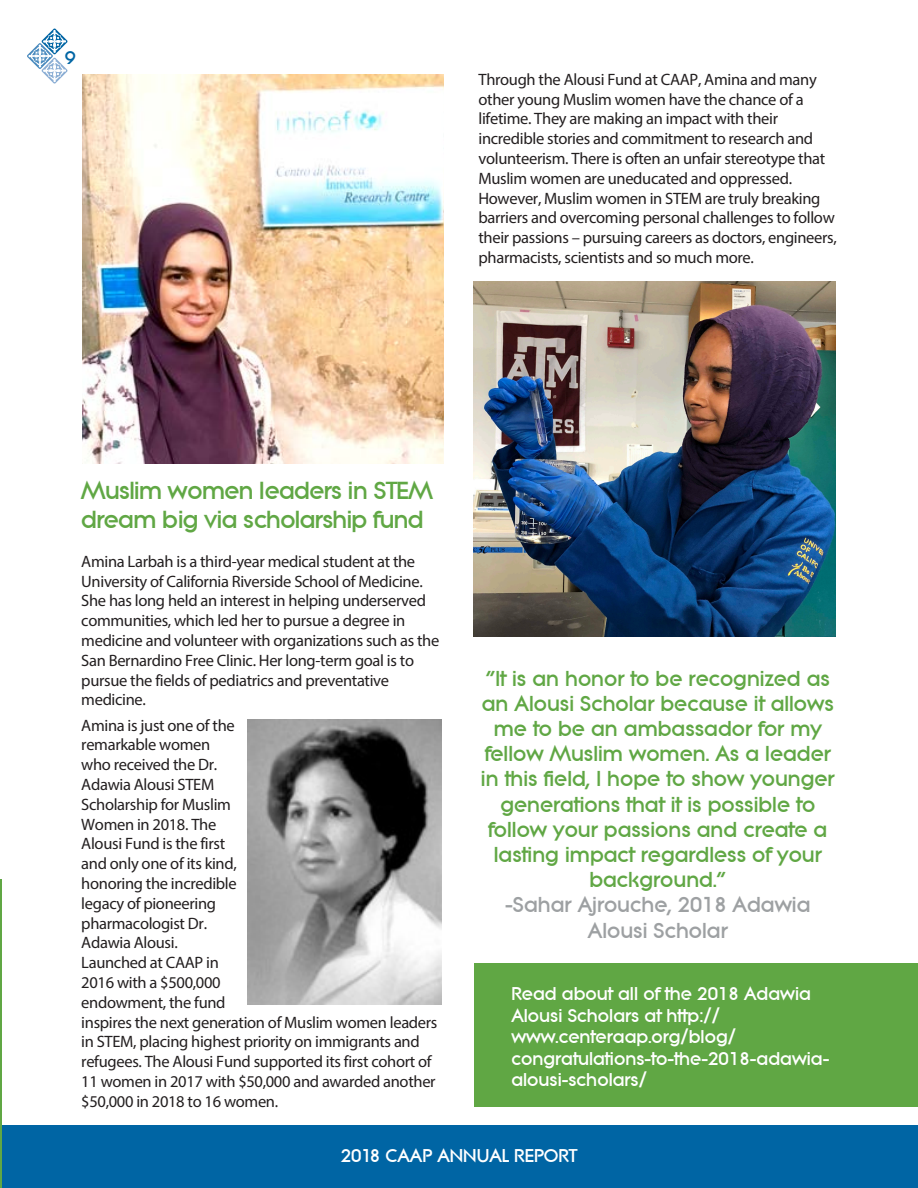
<style>
.page{position:relative;width:918px;height:1188px;background:#fff}
.page>*{position:absolute;margin:0;border:0;box-sizing:border-box;transform-origin:0 0}
.t1{font:24px/28.8px "Lissen";letter-spacing:-.025em;color:#60a744}
.t2{font:21px/25.2px "Lissen";color:#60a744;text-align:center}
.t3{font:18px/21.6px "Lissen";color:#fff}
.t4{font:18px "Lissen";color:#0065a4}
.t5{font:16.5px/19.8px "Myriad Pro";letter-spacing:-.02em;color:#231f20}
.s1{color:#9da0a2}
</style>
<div class="page">
<div style="left:0;top:1125px;width:918px;height:63px;background:#0065a4"></div>
<hr style="left:0;top:880px;width:1px;height:308px;background:#60a744">
<img style="left:82px;top:74px;width:362px;height:389px">
<img style="left:247px;top:719px;width:195px;height:285px">
<img style="left:474px;top:281px;width:361px;height:355px">
<div style="left:474px;top:963px;width:444px;height:144px;background:#60a744"></div>
<svg style="left:27px;top:28px;width:41px;height:56px"></svg>
<p class="t4" style="left:65px;top:48px;width:12px">9</p>
<p class="t5" style="left:479px;top:69px;width:360px">Through the Alousi Fund at CAAP, Amina and many other young Muslim women have the chance of a lifetime. They are making an impact with their incredible stories and commitment to research and volunteerism. There is often an unfair stereotype that Muslim women are uneducated and oppressed.<br>However, Muslim women in STEM are truly breaking barriers and overcoming personal challenges to follow their passions – pursuing careers as doctors, engineers, pharmacists, scientists and so much more.</p>
<p class="t1" style="left:81px;top:476px;width:353px">Muslim women leaders in STEM dream big via scholarship fund</p>
<p class="t5" style="left:81px;top:551px;width:360px">Amina Larbah is a third-year medical student at the University of California Riverside School of Medicine.<br>She has long held an interest in helping underserved communities, which led her to pursue a degree in medicine and volunteer with organizations such as the San Bernardino Free Clinic. Her long-term goal is to pursue the fields of pediatrics and preventative medicine.</p>
<p class="t5" style="left:81px;top:715px;width:358px">Amina is just one of the<br>remarkable women<br>who received the Dr.<br>Adawia Alousi STEM<br>Scholarship for Muslim<br>Women in 2018. The<br>Alousi Fund is the first<br>and only one of its kind,<br>honoring the incredible<br>legacy of pioneering<br>pharmacologist Dr.<br>Adawia Alousi.<br>Launched at CAAP in<br>2016 with a $500,000<br>endowment, the fund<br>inspires the next generation of Muslim women leaders in STEM, placing highest priority on immigrants and refugees. The Alousi Fund supported its first cohort of<br>11 women in 2017 with $50,000 and awarded another $50,000 in 2018 to 16 women.</p>
<p class="t2" style="left:481px;top:666px;width:355px">“It is an honor to be recognized as an Alousi Scholar because it allows me to be an ambassador for my fellow Muslim women. As a leader in this field, I hope to show younger generations that it is possible to follow your passions and create a lasting impact regardless of your background.”<br><span class="s1">-Sahar Ajrouche, 2018 Adawia<br>Alousi Scholar</span></p>
<p class="t3" style="left:511px;top:983px;width:320px">Read about all of the 2018 Adawia<br>Alousi Scholars at http:// www.centeraap.org/blog/ congratulations-to-the-2018-adawia&shy;alousi-scholars/</p>
<p class="t3" style="left:341px;top:1145px;width:238px">2018 CAAP ANNUAL REPORT</p>
</div>
